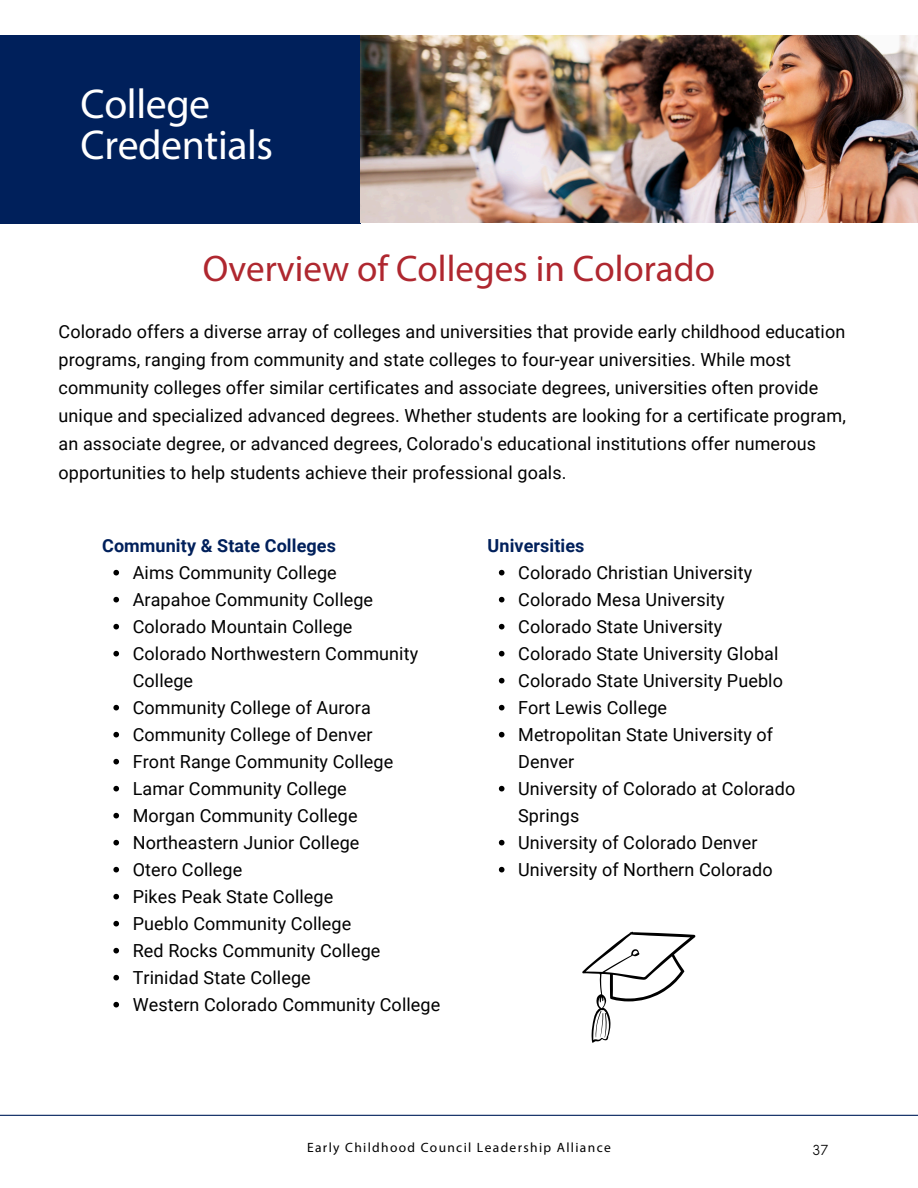
<style>
.page{position:relative;width:918px;height:1188px;background:#fff}
.page>*{position:absolute;margin:0;border:0;box-sizing:border-box;transform-origin:0 0}
.t1{font:41.85px/41.7px "Myriad Pro";letter-spacing:-.01em;color:#fff}
.t2{font:37.05px "Myriad Pro";color:#af272f}
.t3{font:18px/28.2px "Roboto";letter-spacing:.005em;color:#000}
.t4{font:700 18px "Roboto";letter-spacing:.005em;color:#00205b}
.t5{font:13.5px "Myriad Pro";letter-spacing:.1em;color:#000}
.t6{font:13.5px "Neue Einstellung";color:#000}
</style>
<div class="page">
<hr style="left:0;top:1115px;width:918px;height:1px;background:#00205b">
<div style="left:0;top:35px;width:360px;height:189px;background:#00205b"></div>
<img style="left:360px;top:35px;width:558px;height:187px">
<svg style="left:582px;top:932px;width:113px;height:111px"></svg>
<svg style="left:113px;top:570px;width:6px;height:5px"></svg>
<svg style="left:113px;top:597px;width:6px;height:5px"></svg>
<svg style="left:113px;top:624px;width:6px;height:5px"></svg>
<svg style="left:113px;top:651px;width:6px;height:5px"></svg>
<svg style="left:113px;top:705px;width:6px;height:5px"></svg>
<svg style="left:113px;top:732px;width:6px;height:5px"></svg>
<svg style="left:113px;top:759px;width:6px;height:5px"></svg>
<svg style="left:113px;top:786px;width:6px;height:5px"></svg>
<svg style="left:113px;top:813px;width:6px;height:5px"></svg>
<svg style="left:113px;top:840px;width:6px;height:5px"></svg>
<svg style="left:113px;top:867px;width:6px;height:5px"></svg>
<svg style="left:113px;top:894px;width:6px;height:5px"></svg>
<svg style="left:113px;top:921px;width:6px;height:5px"></svg>
<svg style="left:113px;top:948px;width:6px;height:5px"></svg>
<svg style="left:113px;top:975px;width:6px;height:5px"></svg>
<svg style="left:113px;top:1002px;width:6px;height:5px"></svg>
<svg style="left:499px;top:570px;width:6px;height:5px"></svg>
<svg style="left:499px;top:597px;width:6px;height:5px"></svg>
<svg style="left:499px;top:624px;width:6px;height:5px"></svg>
<svg style="left:499px;top:651px;width:6px;height:5px"></svg>
<svg style="left:499px;top:678px;width:6px;height:5px"></svg>
<svg style="left:499px;top:705px;width:6px;height:5px"></svg>
<svg style="left:499px;top:732px;width:6px;height:5px"></svg>
<svg style="left:499px;top:786px;width:6px;height:5px"></svg>
<svg style="left:499px;top:840px;width:6px;height:5px"></svg>
<svg style="left:499px;top:867px;width:6px;height:5px"></svg>
<h3 class="t1" style="left:81px;top:86px;width:194px">College<br>Credentials</h3>
<h2 class="t2" style="left:203px;top:253px;width:514px">Overview of Colleges in Colorado</h2>
<h4 class="t3" style="left:59px;top:318px;width:789px">Colorado offers a diverse array of colleges and universities that provide early childhood education programs, ranging from community and state colleges to four-year universities. While most community colleges offer similar certificates and associate degrees, universities often provide unique and specialized advanced degrees. Whether students are looking for a certificate program, an associate degree, or advanced degrees, Colorado's educational institutions offer numerous opportunities to help students achieve their professional goals.</h4>
<p class="t4" style="left:102px;top:535px;width:235px">Community &amp; State Colleges</p>
<p class="t3" style="left:133px;top:559px;width:205px">Aims Community College</p>
<p class="t3" style="left:133px;top:586px;width:242px">Arapahoe Community College</p>
<p class="t3" style="left:133px;top:613px;width:221px">Colorado Mountain College</p>
<p class="t3" style="left:133px;top:640px;width:287px;line-height:27px">Colorado Northwestern Community<br>College</p>
<p class="t3" style="left:133px;top:694px;width:240px">Community College of Aurora</p>
<p class="t3" style="left:133px;top:721px;width:241px">Community College of Denver</p>
<p class="t3" style="left:133px;top:748px;width:262px">Front Range Community College</p>
<p class="t3" style="left:133px;top:775px;width:216px">Lamar Community College</p>
<p class="t3" style="left:133px;top:802px;width:226px">Morgan Community College</p>
<p class="t3" style="left:133px;top:829px;width:228px">Northeastern Junior College</p>
<p class="t3" style="left:133px;top:856px;width:111px">Otero College</p>
<p class="t3" style="left:133px;top:883px;width:202px">Pikes Peak State College</p>
<p class="t3" style="left:133px;top:910px;width:220px">Pueblo Community College</p>
<p class="t3" style="left:133px;top:937px;width:249px">Red Rocks Community College</p>
<p class="t3" style="left:133px;top:964px;width:180px">Trinidad State College</p>
<h3 class="t3" style="left:133px;top:991px;width:309px">Western Colorado Community College</h3>
<p class="t4" style="left:488px;top:535px;width:98px">Universities</p>
<p class="t3" style="left:518px;top:559px;width:236px">Colorado Christian University</p>
<p class="t3" style="left:518px;top:586px;width:208px">Colorado Mesa University</p>
<p class="t3" style="left:518px;top:613px;width:206px">Colorado State University</p>
<p class="t3" style="left:518px;top:640px;width:262px">Colorado State University Global</p>
<p class="t3" style="left:518px;top:667px;width:266px">Colorado State University Pueblo</p>
<p class="t3" style="left:518px;top:694px;width:150px">Fort Lewis College</p>
<p class="t3" style="left:518px;top:721px;width:256px;line-height:27px">Metropolitan State University of<br>Denver</p>
<p class="t3" style="left:518px;top:775px;width:279px;line-height:27px">University of Colorado at Colorado<br>Springs</p>
<p class="t3" style="left:518px;top:829px;width:241px">University of Colorado Denver</p>
<p class="t3" style="left:518px;top:856px;width:256px">University of Northern Colorado</p>
<p class="t5" style="left:307px;top:1142px;width:305px">Early Childhood Council Leadership Alliance</p>
<p class="t6" style="left:812px;top:1138px;width:17px">37</p>
</div>
